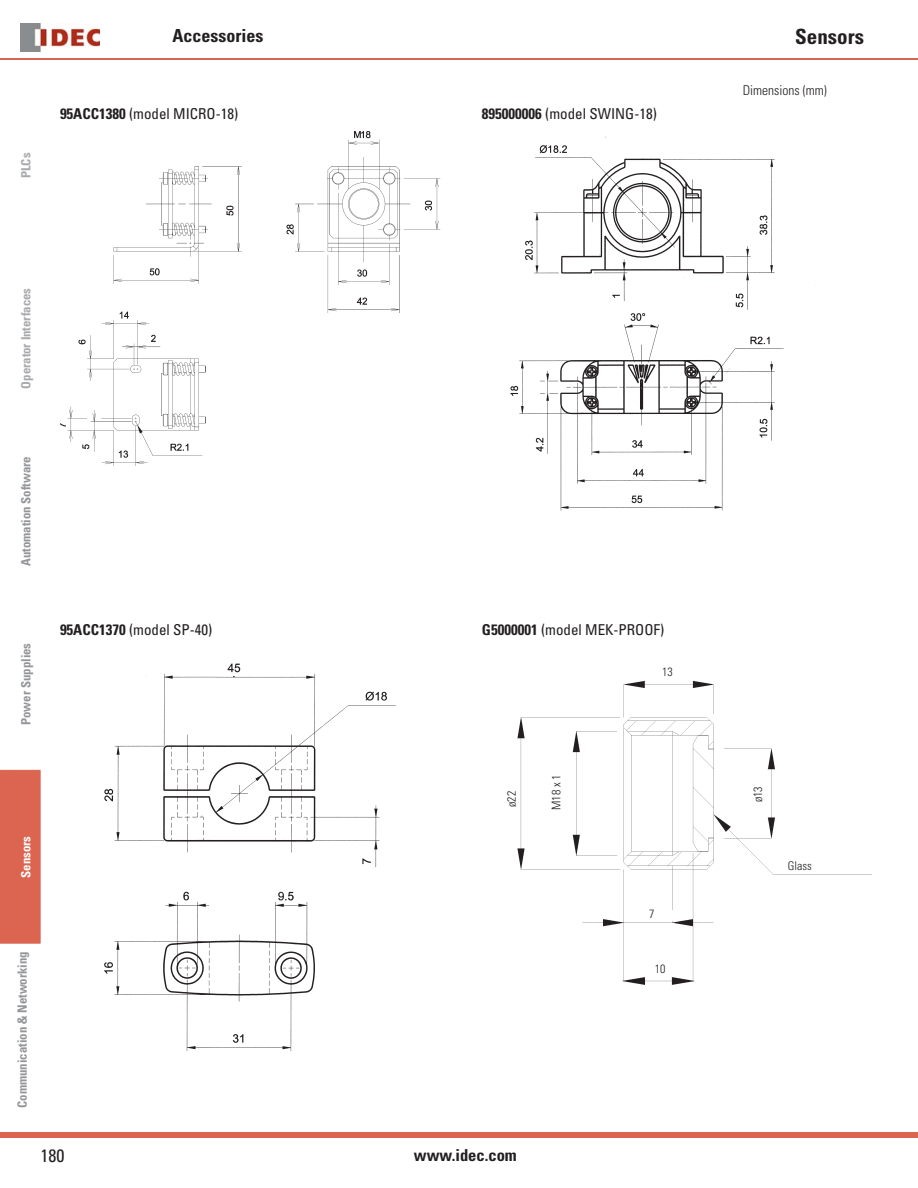
<style>
.page{position:relative;width:918px;height:1188px;background:#fff}
.page>*{position:absolute;margin:0;border:0;box-sizing:border-box;transform-origin:0 0}
.t1{font:700 condensed 21px "Univers LT Std";color:#231f20}
.t2{font:700 condensed 18px "Univers LT Std";color:#231f20}
.t3{font:condensed 18px "Univers LT Std";color:#231f20}
.t4{font:700 condensed 16.5px "Univers LT Std";color:#231f20}
.t5{font:condensed 15px "Univers LT Std";color:#231f20}
.t6{font:300 condensed 13.5px "Univers LT Std";color:#231f20}
.t7{font:700 condensed 12.75px "Univers LT Std";color:#939598}
.t8{font:700 condensed 12.75px "Univers LT Std";color:#a7a9ac}
.t9{font:700 condensed 12.75px "Univers LT Std";color:#fff}
.t10{font:300 condensed 12px "Univers LT Std";color:#231f20}
.s1{font-weight:700}
</style>
<div class="page">
<hr style="left:0;top:59px;width:918px;height:1px;background:#db6551">
<div style="left:0;top:1132px;width:918px;height:6px;background:#db6551"></div>
<img style="left:20px;top:24px;width:80px;height:27px">
<hr style="left:40px;top:771px;width:1px;height:172px;background:#db6551">
<div style="left:0;top:770px;width:40px;height:174px;background:#db6551"></div>
<img style="left:60px;top:131px;width:381px;height:334px">
<img style="left:510px;top:136px;width:306px;height:375px">
<img style="left:104px;top:663px;width:292px;height:388px">
<img style="left:517px;top:680px;width:354px;height:305px">
<div style="left:732px;top:761px;width:32px;height:63px;background:#fff"></div>
<div style="left:535px;top:745px;width:34px;height:97px;background:#fff"></div>
<div style="left:777px;top:844px;width:80px;height:30px;background:#fff"></div>
<div style="left:639px;top:886px;width:23px;height:28px;background:#fff"></div>
<div style="left:638px;top:943px;width:44px;height:27px;background:#fff"></div>
<div style="left:507px;top:760px;width:12px;height:79px;background:#fff"></div>
<div style="left:753px;top:755px;width:14px;height:79px;background:#fff"></div>
<div style="left:630px;top:910px;width:44px;height:11px;background:#fff"></div>
<div style="left:638px;top:965px;width:44px;height:11px;background:#fff"></div>
<p class="t8" style="left:20px;top:178px;width:27px;rotate:-90deg">PLCs</p>
<p class="t2" style="left:172px;top:27px;width:92px">Accessories</p>
<p class="t5" style="left:60px;top:107px;width:180px"><span class="s1">95ACC1380</span> (model MICRO-18)</p>
<p class="t5" style="left:482px;top:107px;width:176px"><span class="s1">895000006</span> (model SWING-18)</p>
<p class="t1" style="left:795px;top:27px;width:70px">Sensors</p>
<p class="t6" style="left:743px;top:84px;width:85px">Dimensions (mm)</p>
<p class="t8" style="left:20px;top:389px;width:102px;rotate:-90deg">Operator Interfaces</p>
<p class="t7" style="left:20px;top:566px;width:111px;rotate:-90deg">Automation Software</p>
<p class="t7" style="left:20px;top:725px;width:84px;rotate:-90deg">Power Supplies</p>
<p class="t5" style="left:60px;top:622px;width:154px"><span class="s1">95ACC1370</span> (model SP-40)</p>
<p class="t5" style="left:482px;top:622px;width:184px"><span class="s1">G5000001</span> (model MEK-PROOF)</p>
<p class="t10" style="left:662px;top:666px;width:12px">13</p>
<p class="t9" style="left:20px;top:878px;width:43px;rotate:-90deg">Sensors</p>
<p class="t10" style="left:506px;top:807px;width:17px;rotate:-90deg">ø22</p>
<p class="t7" style="left:16px;top:1108px;width:158px;rotate:-90deg">Communication &amp; Networking</p>
<p class="t3" style="left:41px;top:1147px;width:25px">180</p>
<p class="t4" style="left:414px;top:1148px;width:104px">www.idec.com</p>
<p class="t10" style="left:550px;top:810px;width:37px;rotate:-90deg">M18 x 1</p>
<p class="t10" style="left:752px;top:802px;width:17px;rotate:-90deg">ø13</p>
<p class="t10" style="left:649px;top:908px;width:7px">7</p>
<p class="t10" style="left:655px;top:963px;width:12px">10</p>
<p class="t10" style="left:788px;top:860px;width:25px">Glass</p>
</div>
